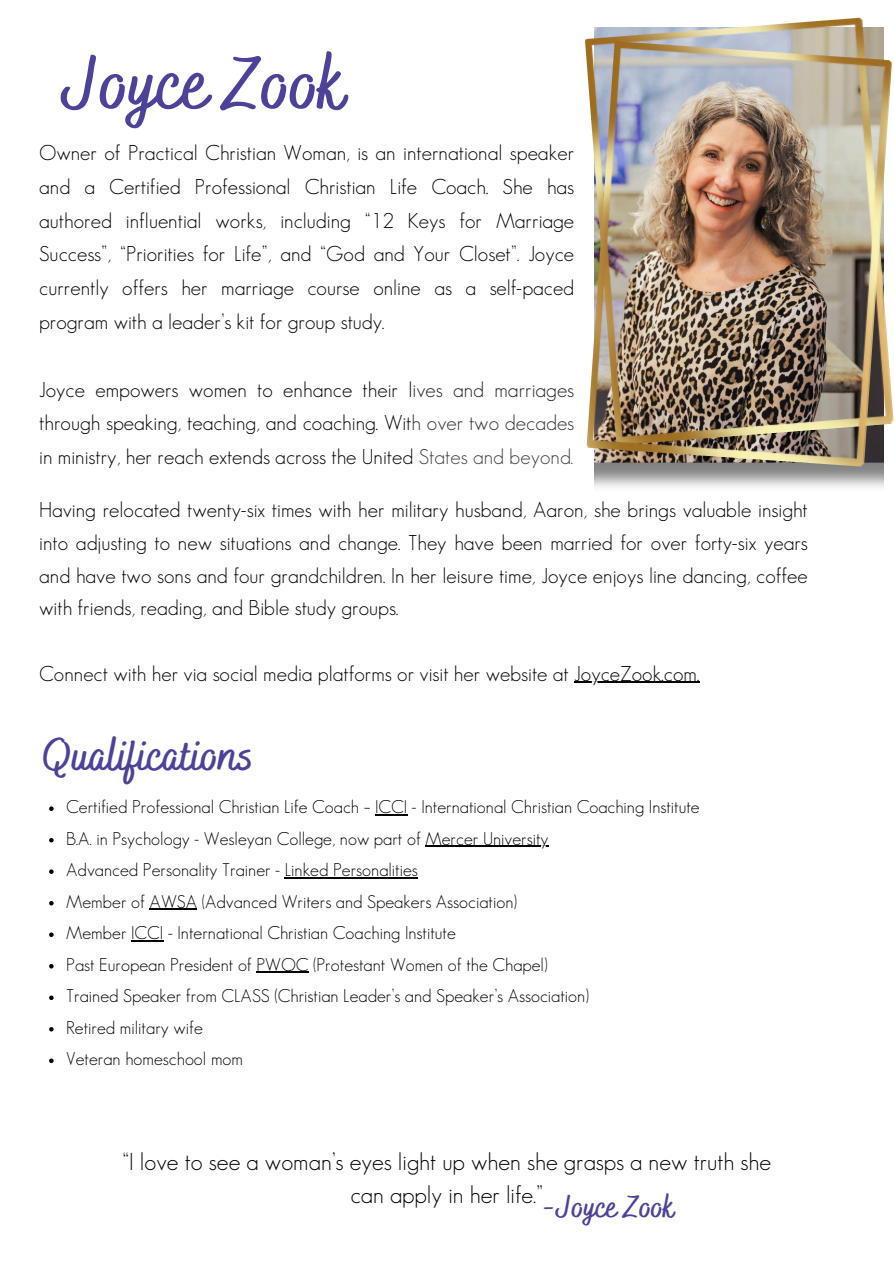
<style>
.page{position:relative;width:894px;height:1264px;background:#fff}
.page>*{position:absolute;margin:0;border:0;box-sizing:border-box;transform-origin:0 0}
.t1{font:700 75.15px "Bakerie Smooth";color:#4d429a}
.t2{font:700 45.45px "Bakerie Smooth";color:#4d429a}
.t3{font:700 31.5px "Bakerie Smooth";color:#4d429a}
.t4{font:300 24px/32.7px "Geosans";color:#000;text-align:center}
.t5{font:300 21px/33.8px "Geosans";color:#000;text-align:justify}
.t6{font:300 18px "Geosans";color:#000}
</style>
<div class="page">
<img style="left:585px;top:18px;width:308px;height:406px">
<hr style="left:574px;top:681px;width:125px;height:1px;background:#000">
<svg style="left:49px;top:806px;width:5px;height:5px"></svg>
<hr style="left:375px;top:814px;width:32px;height:1px;background:#000">
<svg style="left:49px;top:838px;width:5px;height:4px"></svg>
<hr style="left:425px;top:845px;width:123px;height:2px;background:#000">
<svg style="left:49px;top:869px;width:5px;height:5px"></svg>
<hr style="left:285px;top:877px;width:133px;height:1px;background:#000">
<svg style="left:49px;top:901px;width:5px;height:4px"></svg>
<hr style="left:150px;top:908px;width:47px;height:2px;background:#000">
<svg style="left:49px;top:932px;width:5px;height:5px"></svg>
<hr style="left:131px;top:940px;width:32px;height:1px;background:#000">
<svg style="left:49px;top:964px;width:5px;height:4px"></svg>
<hr style="left:256px;top:971px;width:52px;height:2px;background:#000">
<svg style="left:49px;top:995px;width:5px;height:5px"></svg>
<svg style="left:49px;top:1027px;width:5px;height:4px"></svg>
<svg style="left:49px;top:1058px;width:5px;height:5px"></svg>
<img style="left:586px;top:41px;width:305px;height:426px">
<p class="t1" style="left:62px;top:40px;width:284px">Joyce Zook</p>
<p class="t5" style="left:39px;top:136px;width:536px">Owner of Practical Christian Woman, is an international speaker and a Certified Professional Christian Life Coach. She has authored influential works, including “12 Keys for Marriage Success”, “Priorities for Life”, and “God and Your Closet”. Joyce currently offers her marriage course online as a self-paced program with a leader’s kit for group study.</p>
<p class="t5" style="left:39px;top:372px;width:536px">Joyce empowers women to enhance their lives and marriages through speaking, teaching, and coaching. With over two decades in ministry, her reach extends across the United States and beyond.</p>
<h1 class="t5" style="left:39px;top:493px;width:770px;line-height:32.7px">Having relocated twenty-six times with her military husband, Aaron, she brings valuable insight into adjusting to new situations and change. They have been married for over forty-six years and have two sons and four grandchildren. In her leisure time, Joyce enjoys line dancing, coffee with friends, reading, and Bible study groups.</h1>
<h5 class="t5" style="left:39px;top:656px;width:661px">Connect with her via social media platforms or visit her website at JoyceZook.com.</h5>
<p class="t2" style="left:43px;top:728px;width:212px">Qualifications</p>
<h5 class="t6" style="left:66px;top:797px;width:635px">Certified Professional Christian Life Coach – ICCI - International Christian Coaching Institute</h5>
<h5 class="t6" style="left:66px;top:828px;width:483px">B.A. in Psychology - Wesleyan College, now part of Mercer University</h5>
<h2 class="t6" style="left:66px;top:860px;width:353px">Advanced Personality Trainer - Linked Personalities</h2>
<p class="t6" style="left:66px;top:891px;width:452px">Member of AWSA (Advanced Writers and Speakers Association)</p>
<p class="t6" style="left:66px;top:923px;width:391px">Member ICCI - International Christian Coaching Institute</p>
<p class="t6" style="left:66px;top:954px;width:482px">Past European President of PWOC (Protestant Women of the Chapel)</p>
<p class="t6" style="left:66px;top:986px;width:524px">Trained Speaker from CLASS (Christian Leader’s and Speaker’s Association)</p>
<p class="t6" style="left:66px;top:1017px;width:138px">Retired military wife</p>
<p class="t6" style="left:66px;top:1049px;width:178px">Veteran homeschool mom</p>
<p class="t4" style="left:122px;top:1145px;width:650px">“I love to see a woman’s eyes light up when she grasps a new truth she can apply in her life.”</p>
<p class="t3" style="left:543px;top:1188px;width:132px">-Joyce Zook</p>
</div>
